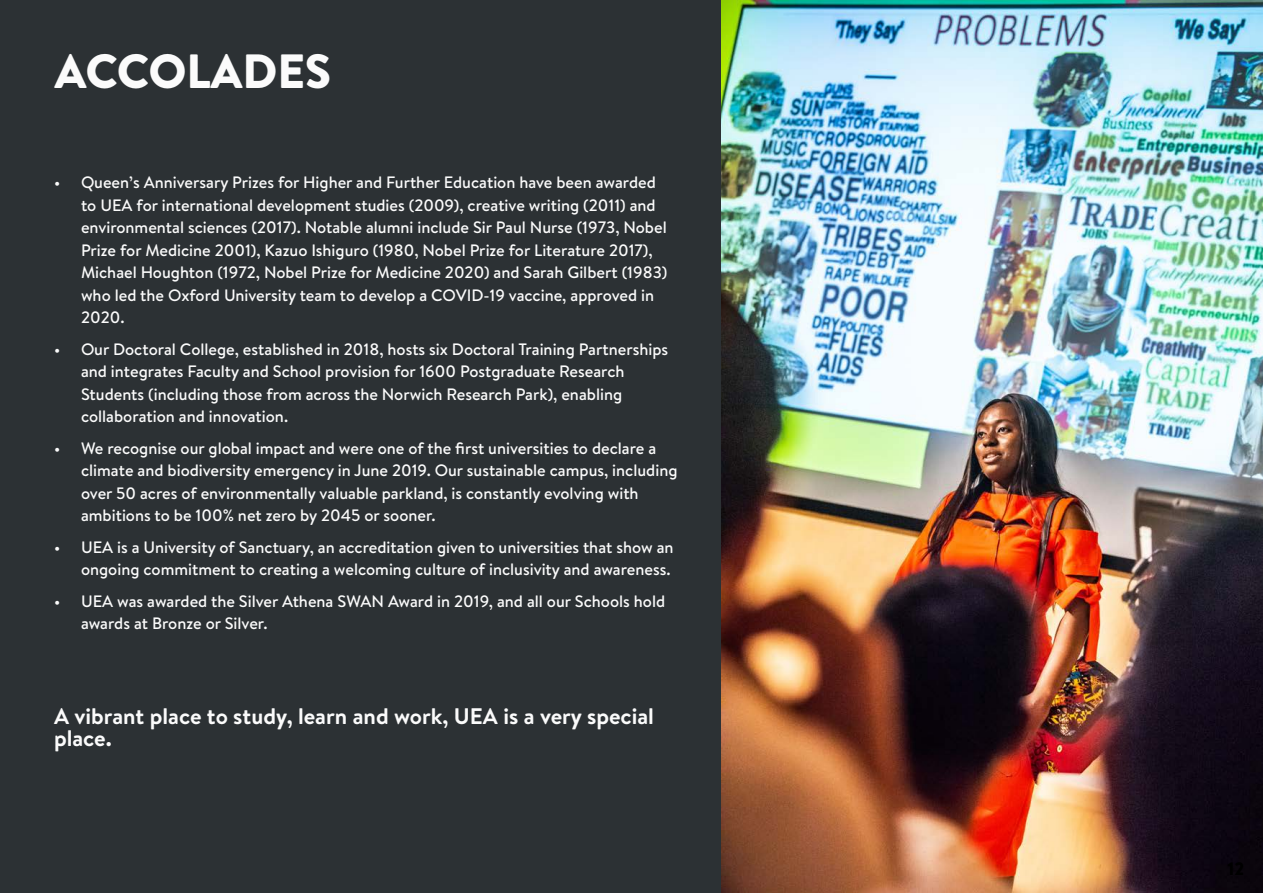
<style>
.page{position:relative;width:1263px;height:893px;background:#fff}
.page>*{position:absolute;margin:0;border:0;box-sizing:border-box;transform-origin:0 0}
.Main_Heading{font:900 48px "Brandon Text";letter-spacing:-.005em;color:#fbfbfb}
.Bulleted_list{font:700 22.5px/22.5px "Brandon Text";color:#fbfbfb}
.t1{font:500 16.5px/22.5px "Brandon Text";color:#fbfbfb}
</style>
<div class="page">
<img style="left:720px;top:0;width:543px;height:893px">
<div style="left:0;top:0;width:720px;height:893px;background:#2c3134"></div>
<p class="Main_Heading" style="left:54px;top:37px;width:279px">ACCOLADES</p>
<p class="t1" style="left:81px;top:171px;width:588px;text-indent:-27px">• Queen’s Anniversary Prizes for Higher and Further Education have been awarded to UEA for international development studies (2009), creative writing (2011) and environmental sciences (2017). Notable alumni include Sir Paul Nurse (1973, Nobel Prize for Medicine 2001), Kazuo Ishiguro (1980, Nobel Prize for Literature 2017), Michael Houghton (1972, Nobel Prize for Medicine 2020) and Sarah Gilbert (1983) who led the Oxford University team to develop a COVID-19 vaccine, approved in 2020.</p>
<p class="t1" style="left:81px;top:337px;width:589px;text-indent:-27px">• Our Doctoral College, established in 2018, hosts six Doctoral Training Partnerships and integrates Faculty and School provision for 1600 Postgraduate Research Students (including those from across the Norwich Research Park), enabling collaboration and innovation.</p>
<p class="t1" style="left:81px;top:436px;width:598px;text-indent:-27px">• We recognise our global impact and were one of the first universities to declare a climate and biodiversity emergency in June 2019. Our sustainable campus, including over 50 acres of environmentally valuable parkland, is constantly evolving with ambitions to be 100% net zero by 2045 or sooner.</p>
<p class="t1" style="left:54px;top:535px;width:621px;text-align:right">• UEA is a University of Sanctuary, an accreditation given to universities that show an ongoing commitment to creating a welcoming culture of inclusivity and awareness.</p>
<p class="t1" style="left:81px;top:589px;width:586px;text-indent:-27px">• UEA was awarded the Silver Athena SWAN Award in 2019, and all our Schools hold awards at Bronze or Silver.</p>
<p class="Bulleted_list" style="left:54px;top:704px;width:601px">A vibrant place to study, learn and work, UEA is a very special place.</p>
</div>
